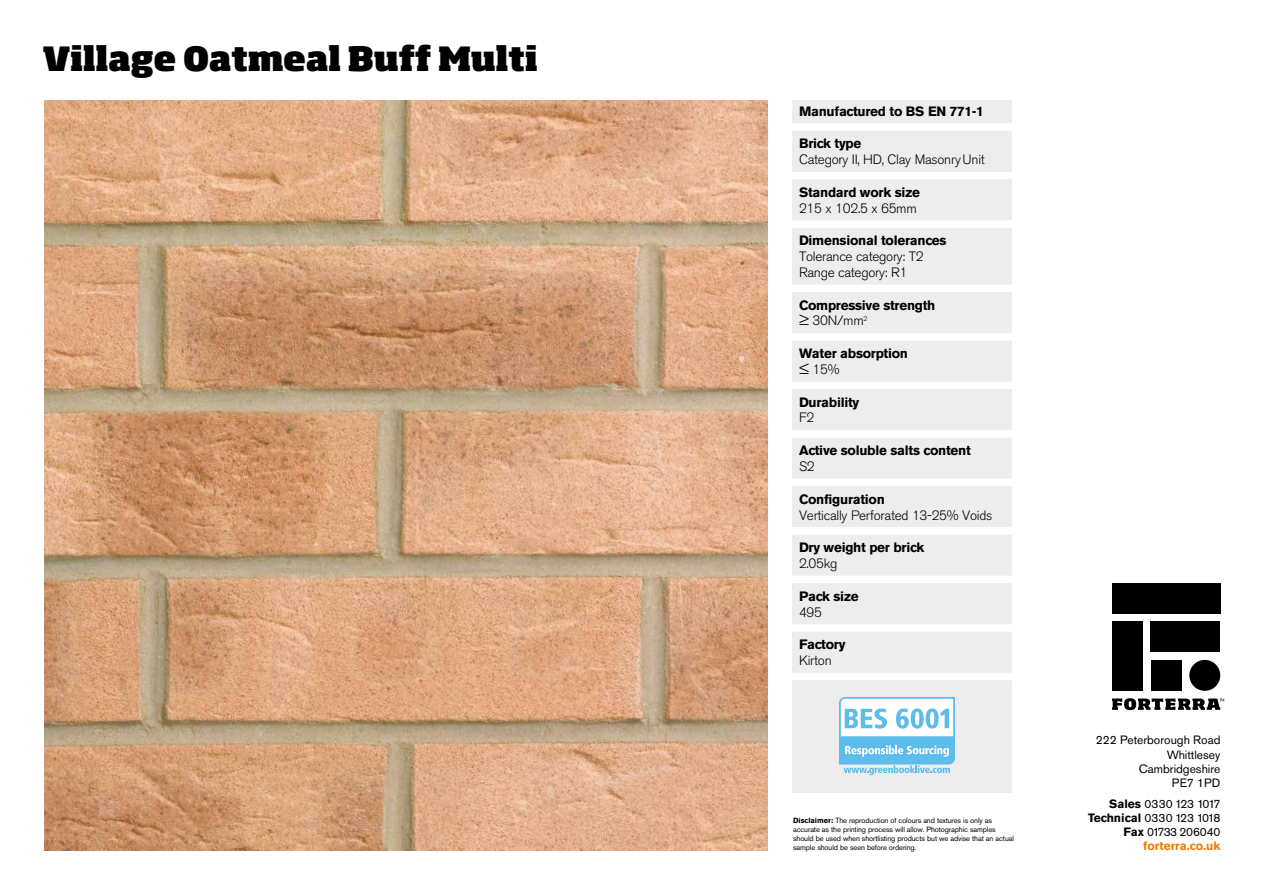
<style>
.page{position:relative;width:1263px;height:893px;background:#fff}
.page>*{position:absolute;margin:0;border:0;box-sizing:border-box;transform-origin:0 0}
.t1{font:800 33px "Soho Std";letter-spacing:-.015em;color:#000}
.t2{font:700 13.5px/15.8px "Akzidenz Grotesk BE";letter-spacing:-.02em;color:#000}
.t3{font:300 13.5px/15.8px "Akzidenz Grotesk BE";letter-spacing:-.02em;color:#000}
.t4{font:12px/14.2px "Akzidenz Grotesk BE";letter-spacing:-.04em;color:#000;text-align:right}
.t5{font:12px/14.2px "Akzidenz Grotesk BE";color:#000;text-align:right}
.t6{font:7.5px/9px "Akzidenz Grotesk BE";letter-spacing:-.015em;color:#000}
.s1{font-family:"Neo Sans";font-weight:300;font-size:16.5px}
.s2{font-weight:300}
.s3{font-weight:700}
.s4{font-weight:700;color:#ef7d00}
</style>
<div class="page">
<div style="left:792px;top:100px;width:220px;height:693px;background:#ededed"></div>
<svg style="left:839px;top:697px;width:116px;height:78px;background:#a9daf2"></svg>
<div style="left:790px;top:123px;width:234px;height:8px;background:#fff"></div>
<div style="left:790px;top:172px;width:234px;height:7px;background:#fff"></div>
<div style="left:790px;top:220px;width:234px;height:8px;background:#fff"></div>
<div style="left:790px;top:285px;width:234px;height:7px;background:#fff"></div>
<div style="left:790px;top:333px;width:234px;height:8px;background:#fff"></div>
<div style="left:790px;top:382px;width:234px;height:7px;background:#fff"></div>
<div style="left:790px;top:430px;width:234px;height:8px;background:#fff"></div>
<div style="left:790px;top:479px;width:234px;height:7px;background:#fff"></div>
<div style="left:790px;top:527px;width:234px;height:8px;background:#fff"></div>
<div style="left:790px;top:576px;width:234px;height:7px;background:#fff"></div>
<div style="left:790px;top:624px;width:234px;height:8px;background:#fff"></div>
<div style="left:790px;top:673px;width:234px;height:7px;background:#fff"></div>
<img style="left:44px;top:101px;width:723px;height:749px">
<svg style="left:1112px;top:698px;width:112px;height:12px"></svg>
<div style="left:1112px;top:583px;width:108px;height:30px;background:#000"></div>
<div style="left:1112px;top:621px;width:31px;height:70px;background:#000"></div>
<div style="left:1151px;top:621px;width:69px;height:31px;background:#000"></div>
<div style="left:1189px;top:660px;width:31px;height:31px;background:#000;border-radius:50%"></div>
<div style="left:1151px;top:660px;width:30px;height:31px;background:#000"></div>
<h1 class="t1" style="left:43px;top:37px;width:497px">Village Oatmeal Buff Multi</h1>
<h2 class="t2" style="left:799px;top:103px;width:186px">Manufactured to BS EN 771-1</h2>
<h2 class="t2" style="left:799px;top:136px;width:64px">Brick type</h2>
<h2 class="t3" style="left:799px;top:152px;width:187px">Category II, HD, Clay MasonryUnit</h2>
<h2 class="t2" style="left:799px;top:184px;width:123px">Standard work size</h2>
<h2 class="t3" style="left:799px;top:200px;width:119px">215 x 102.5 x 65mm</h2>
<h2 class="t2" style="left:799px;top:233px;width:149px">Dimensional tolerances</h2>
<h2 class="t3" style="left:799px;top:249px;width:126px">Tolerance category: T2<br>Range category: R1</h2>
<h2 class="t2" style="left:799px;top:297px;width:138px">Compressive strength <span class="s1">≥</span> <span class="s2">30N/mm</span><sup>2</sup></h2>
<h2 class="t2" style="left:799px;top:346px;width:111px">Water absorption <span class="s1">≤</span> <span class="s2">15%</span></h2>
<h2 class="t2" style="left:799px;top:394px;width:62px">Durability</h2>
<h2 class="t3" style="left:799px;top:410px;width:17px">F2</h2>
<h2 class="t2" style="left:799px;top:443px;width:173px">Active soluble salts content</h2>
<h2 class="t3" style="left:799px;top:459px;width:17px">S2</h2>
<h2 class="t2" style="left:799px;top:491px;width:87px">Configuration</h2>
<h2 class="t3" style="left:799px;top:507px;width:195px">Vertically Perforated 13-25% Voids</h2>
<h2 class="t2" style="left:799px;top:540px;width:127px">Dry weight per brick</h2>
<h2 class="t3" style="left:799px;top:556px;width:40px">2.05kg</h2>
<h2 class="t2" style="left:799px;top:588px;width:61px">Pack size</h2>
<h2 class="t3" style="left:799px;top:604px;width:25px">495</h2>
<h2 class="t2" style="left:799px;top:637px;width:48px">Factory</h2>
<h2 class="t3" style="left:799px;top:653px;width:34px">Kirton</h2>
<p class="t6" style="left:793px;top:816px;width:222px"><span class="s3">Disclaimer:</span> The reproduction of colours and textures is only as accurate as the printing process will allow. Photographic samples should be used when shortlisting products but we advise that an actual sample should be seen before ordering.</p>
<h3 class="t5" style="left:1096px;top:733px;width:126px">222 Peterborough Road<br>Whittlesey<br>Cambridgeshire<br>PE7 1PD</h3>
<h3 class="t4" style="left:1088px;top:796px;width:134px"><span class="s3">Sales</span> 0330 123 1017<br><span class="s3">Technical</span> 0330 123 1018<br><span class="s3">Fax</span> 01733 206040 <span class="s4">forterra.co.uk</span></h3>
</div>
